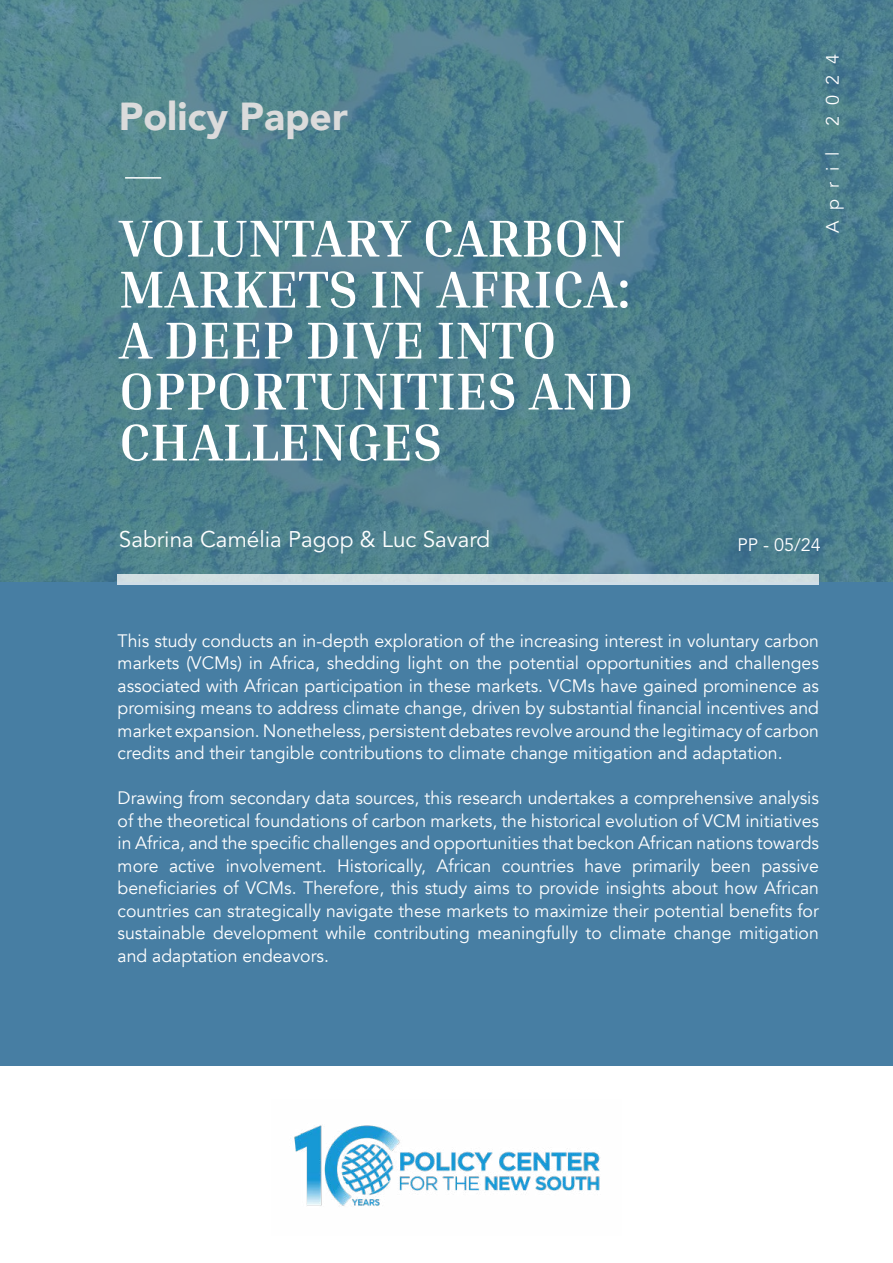
<style>
.page{position:relative;width:893px;height:1263px;background:#fff}
.page>*{position:absolute;margin:0;border:0;box-sizing:border-box;transform-origin:0 0}
.t1{font:700 52.5px/51px "Inria Serif";color:#fff}
.t2{font:900 39px "Avenir";color:#dbdbdb}
.t3{font:22.5px "Avenir LT Std";color:#fff}
.t4{font:18px/22.5px "Avenir";color:#fff;text-align:justify}
.t5{font:18px "Avenir LT Std";color:#fff}
</style>
<div class="page">
<div style="left:0;top:0;width:893px;height:1065px;background:#477ea3"></div>
<img style="left:0;top:0;width:893px;height:581px">
<div style="left:118px;top:574px;width:701px;height:10px;background:#d1dee2"></div>
<hr style="left:125px;top:177px;width:36px;height:2px;background:#fff">
<img style="left:294px;top:1125px;width:306px;height:81px">
<h2 class="t2" style="left:119px;top:83px;width:231px">Policy Paper</h2>
<h1 class="t1" style="left:119px;top:212px;width:516px">VOLUNTARY CARBON<br>MARKETS IN AFRICA:<br>A DEEP DIVE INTO<br>OPPORTUNITIES AND<br>CHALLENGES</h1>
<p class="t4" style="left:822px;top:126px;width:73px;rotate:-90deg">2024</p>
<p class="t4" style="left:822px;top:233px;width:82px;rotate:-90deg">April</p>
<p class="t3" style="left:119px;top:526px;width:373px">Sabrina Camélia Pagop &amp; Luc Savard</p>
<p class="t5" style="left:737px;top:534px;width:85px">PP - 05/24</p>
<p class="t4" style="left:118px;top:630px;width:703px">This study conducts an in-depth exploration of the increasing interest in voluntary carbon markets (VCMs) in Africa, shedding light on the potential opportunities and challenges associated with African participation in these markets. VCMs have gained prominence as promising means to address climate change, driven by substantial financial incentives and market expansion. Nonetheless, persistent debates revolve around the legitimacy of carbon credits and their tangible contributions to climate change mitigation and adaptation.</p>
<p class="t4" style="left:118px;top:787px;width:703px">Drawing from secondary data sources, this research undertakes a comprehensive analysis of the theoretical foundations of carbon markets, the historical evolution of VCM initiatives in Africa, and the specific challenges and opportunities that beckon African nations towards more active involvement. Historically, African countries have primarily been passive beneficiaries of VCMs. Therefore, this study aims to provide insights about how African countries can strategically navigate these markets to maximize their potential benefits for sustainable development while contributing meaningfully to climate change mitigation and adaptation endeavors.</p>
</div>
